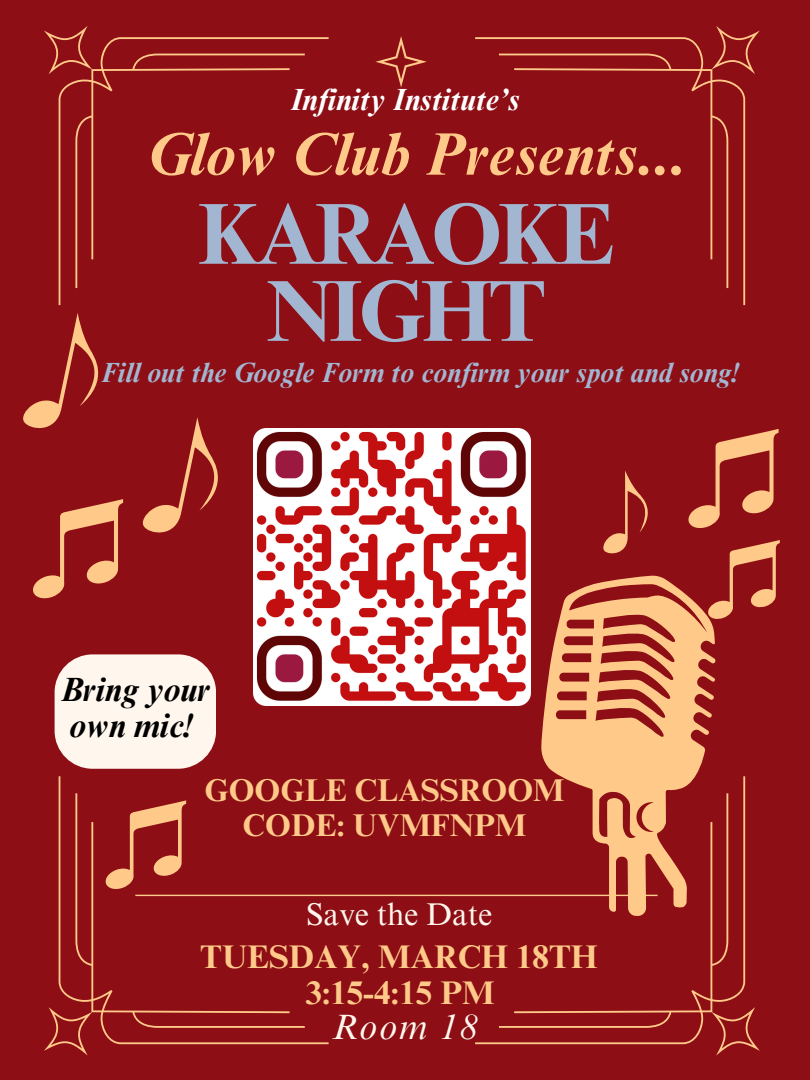
<style>
.page{position:relative;width:810px;height:1080px;background:#8d0e15}
.page>*{position:absolute;margin:0;border:0;box-sizing:border-box;transform-origin:0 0}
.t1{font:700 86.81px/77.1px "Times NRMT Pro";letter-spacing:-.05em;color:#a2b6d1;text-align:center}
.t2{font:italic 700 60px "Times NRMT Pro";color:#ffca89}
.t3{font:italic 36px "Times NRMT Pro";letter-spacing:.06em;color:#fff7ee}
.t4{font:italic 700 33.62px/36.2px "Times NRMT Pro";color:#000}
.t5{font:700 32.75px/35.6px "Times NRMT Pro";color:#ffca89;text-align:center}
.t6{font:700 31.5px/34.2px "Times NRMT Pro";color:#ffca89;text-align:center}
.t7{font:31.44px "Times NRMT Pro";color:#fff7ee}
.t8{font:italic 700 30.62px "Times NRMT Pro";color:#fff}
.t9{font:italic 700 27.75px "Times NRMT Pro";color:#a2b6d1}
</style>
<div class="page">
<svg style="left:44px;top:776px;width:285px;height:280px"></svg>
<svg style="left:475px;top:26px;width:285px;height:279px"></svg>
<svg style="left:475px;top:776px;width:285px;height:280px"></svg>
<svg style="left:44px;top:26px;width:285px;height:279px"></svg>
<hr style="left:135px;top:895px;width:523px;height:1px;background:#ffca89">
<svg style="left:375px;top:36px;width:52px;height:51px"></svg>
<svg style="left:541px;top:576px;width:174px;height:340px"></svg>
<svg style="left:688px;top:429px;width:91px;height:99px"></svg>
<svg style="left:603px;top:470px;width:45px;height:84px"></svg>
<svg style="left:23px;top:305px;width:76px;height:124px"></svg>
<svg style="left:104px;top:800px;width:82px;height:90px"></svg>
<svg style="left:707px;top:540px;width:73px;height:80px"></svg>
<div style="left:55px;top:654px;width:161px;height:115px;background:#fff7ee;border-radius:38px"></div>
<svg style="left:142px;top:417px;width:76px;height:116px"></svg>
<img style="left:254px;top:429px;width:276px;height:276px">
<svg style="left:33px;top:499px;width:90px;height:100px"></svg>
<p class="t8" style="left:291px;top:88px;width:230px">Infinity Institute’s</p>
<p class="t2" style="left:147px;top:132px;width:541px">Glow Club Presents...</p>
<p class="t1" style="left:198px;top:206px;width:418px">KARAOKE<br>NIGHT</p>
<h2 class="t9" style="left:101px;top:362px;width:639px">Fill out the Google Form to confirm your spot and song!</h2>
<p class="t4" style="left:60px;top:675px;width:151px">Bring your own mic!</p>
<p class="t6" style="left:204px;top:777px;width:361px">GOOGLE CLASSROOM<br>CODE: UVMFNPM</p>
<p class="t7" style="left:306px;top:902px;width:187px">Save the Date</p>
<h1 class="t5" style="left:200px;top:943px;width:399px">TUESDAY, MARCH 18TH<br>3:15-4:15 PM</h1>
<p class="t3" style="left:331px;top:1013px;width:149px">Room 18</p>
</div>
